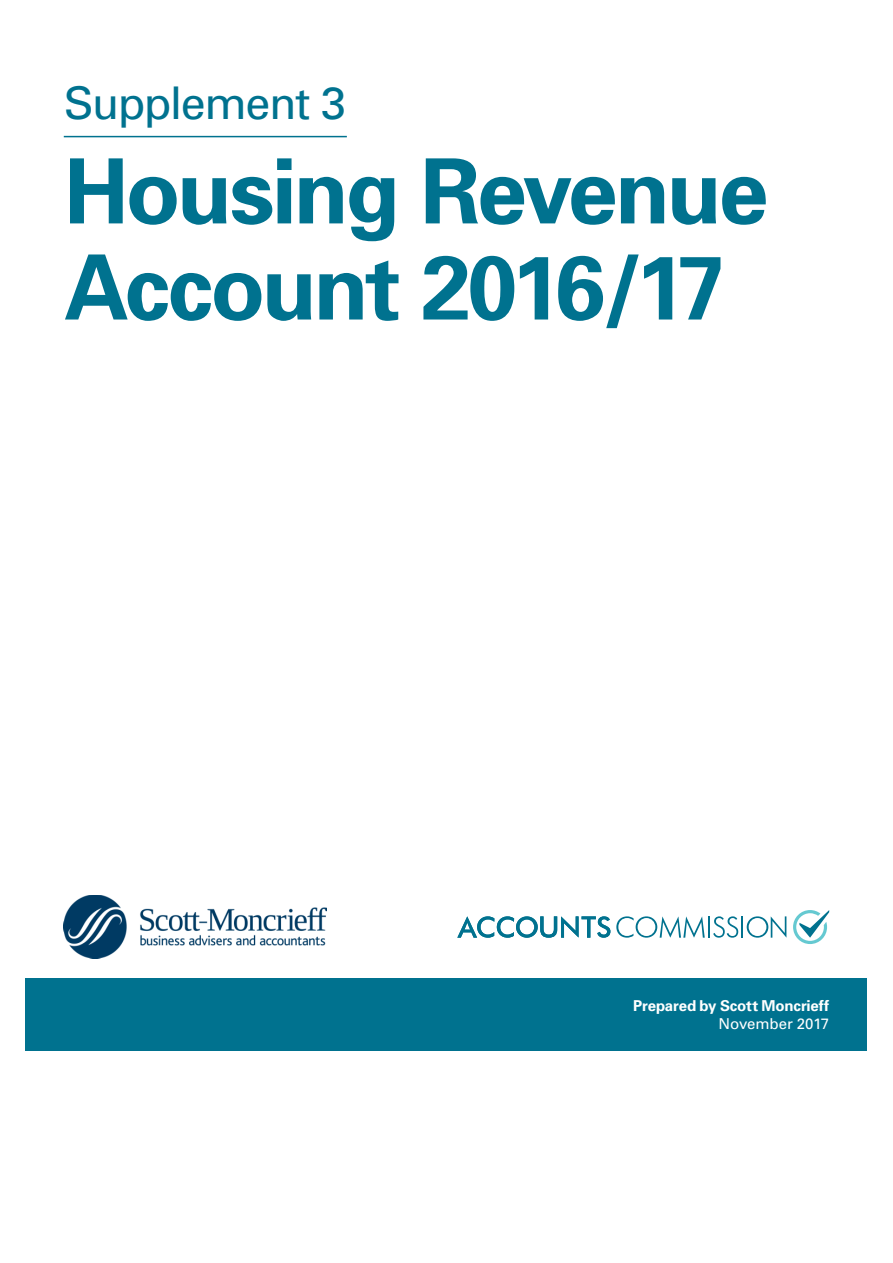
<style>
.page{position:relative;width:893px;height:1263px;background:#fff}
.page>*{position:absolute;margin:0;border:0;box-sizing:border-box;transform-origin:0 0}
.C01-Report_title{font:700 90px/96.1px "Univers";letter-spacing:-.04em;color:#00728f}
.C03-Key_messages{font:45px "Univers";letter-spacing:-.03em;color:#00728f}
.C04-Prepared_by{font:700 15px "Univers";letter-spacing:-.01em;color:#fff}
.C05-Publish_date{font:15px "Univers";letter-spacing:-.005em;color:#fff}
</style>
<div class="page">
<div style="left:26px;top:978px;width:841px;height:72px;background:#00728f"></div>
<svg style="left:793px;top:910px;width:36px;height:34px"></svg>
<svg style="left:457px;top:916px;width:153px;height:22px"></svg>
<svg style="left:616px;top:916px;width:89px;height:22px"></svg>
<hr style="left:708px;top:916px;width:2px;height:22px;background:#00728f">
<hr style="left:741px;top:916px;width:2px;height:22px;background:#00728f">
<svg style="left:713px;top:916px;width:25px;height:22px"></svg>
<svg style="left:747px;top:916px;width:39px;height:22px"></svg>
<hr style="left:64px;top:136px;width:283px;height:1px;background:#00728f">
<img style="left:64px;top:896px;width:262px;height:62px">
<p class="C03-Key_messages" style="left:64px;top:77px;width:283px">Supplement 3</p>
<p class="C01-Report_title" style="left:64px;top:143px;width:706px">Housing Revenue<br>Account 2016/17</p>
<p class="C04-Prepared_by" style="left:633px;top:997px;width:198px">Prepared by Scott Moncrieff</p>
<p class="C05-Publish_date" style="left:718px;top:1015px;width:112px">November 2017</p>
</div>
